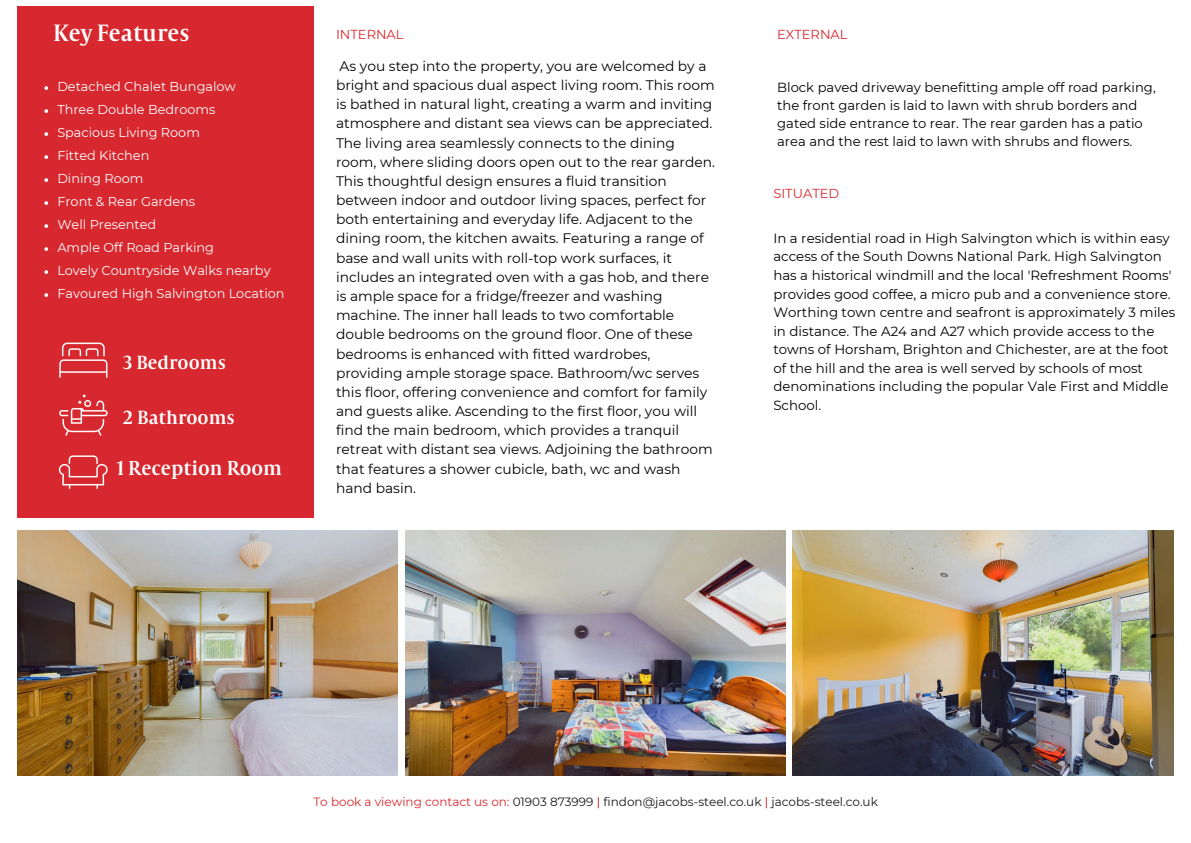
<style>
.page{position:relative;width:1191px;height:843px;background:#fff}
.page>*{position:absolute;margin:0;border:0;box-sizing:border-box;transform-origin:0 0}
.t1{font:26px "Capitolium Road";color:#fff}
.t2{font:22.2px "Capitolium Road";color:#fff}
.t3{font:21px "Capitolium Road";color:#fff}
.t4{font:13.8px/19.2px "Montserrat";color:#000}
.t5{font:13.3px/18.5px "Montserrat";color:#000}
.t6{font:13.2px/18.3px "Montserrat";color:#000}
.t7{font:13px "Montserrat";color:#d7282f}
.t8{font:12.8px "Montserrat";color:#fff}
.t9{font:12px "Montserrat";color:#191718}
.s1{color:#d7282f}
.s2{font-weight:500;color:#d7282f}
</style>
<div class="page">
<img style="left:17px;top:530px;width:381px;height:245px">
<img style="left:405px;top:530px;width:380px;height:245px">
<img style="left:792px;top:530px;width:380px;height:245px">
<div style="left:17px;top:6px;width:296px;height:511px;background:#d7282f"></div>
<img style="left:58px;top:455px;width:50px;height:34px">
<img style="left:59px;top:394px;width:49px;height:42px">
<img style="left:59px;top:342px;width:49px;height:36px">
<svg style="left:44px;top:86px;width:4px;height:4px"></svg>
<svg style="left:44px;top:109px;width:4px;height:4px"></svg>
<svg style="left:44px;top:132px;width:4px;height:4px"></svg>
<svg style="left:44px;top:155px;width:4px;height:4px"></svg>
<svg style="left:44px;top:178px;width:4px;height:4px"></svg>
<svg style="left:44px;top:201px;width:4px;height:4px"></svg>
<svg style="left:44px;top:224px;width:4px;height:4px"></svg>
<svg style="left:44px;top:247px;width:4px;height:4px"></svg>
<svg style="left:44px;top:270px;width:4px;height:4px"></svg>
<svg style="left:44px;top:293px;width:4px;height:4px"></svg>
<h2 class="t1" style="left:53px;top:24px;width:138px">Key Features</h2>
<p class="t8" style="left:57px;top:79px;width:180px">Detached Chalet Bungalow</p>
<p class="t8" style="left:57px;top:102px;width:160px">Three Double Bedrooms</p>
<p class="t8" style="left:57px;top:125px;width:144px">Spacious Living Room</p>
<p class="t8" style="left:57px;top:148px;width:94px">Fitted Kitchen</p>
<p class="t8" style="left:57px;top:171px;width:88px">Dining Room</p>
<p class="t8" style="left:57px;top:194px;width:139px">Front &amp; Rear Gardens</p>
<p class="t8" style="left:57px;top:217px;width:100px">Well Presented</p>
<p class="t8" style="left:57px;top:240px;width:158px">Ample Off Road Parking</p>
<h2 class="t8" style="left:57px;top:263px;width:215px">Lovely Countryside Walks nearby</h2>
<p class="t8" style="left:57px;top:286px;width:229px">Favoured High Salvington Location</p>
<p class="t3" style="left:123px;top:355px;width:104px">3 Bedrooms</p>
<h2 class="t3" style="left:123px;top:410px;width:113px">2 Bathrooms</h2>
<h3 class="t2" style="left:117px;top:460px;width:167px">1 Reception Room</h3>
<h4 class="t7" style="left:336px;top:27px;width:69px">INTERNAL</h4>
<h3 class="t4" style="left:336px;top:56px;width:380px">As you step into the property, you are welcomed by a bright and spacious dual aspect living room. This room is bathed in natural light, creating a warm and inviting atmosphere and distant sea views can be appreciated.<br>The living area seamlessly connects to the dining room, where sliding doors open out to the rear garden.<br>This thoughtful design ensures a fluid transition between indoor and outdoor living spaces, perfect for both entertaining and everyday life. Adjacent to the dining room, the kitchen awaits. Featuring a range of base and wall units with roll-top work surfaces, it includes an integrated oven with a gas hob, and there is ample space for a fridge/freezer and washing machine. The inner hall leads to two comfortable double bedrooms on the ground floor. One of these bedrooms is enhanced with fitted wardrobes, providing ample storage space. Bathroom/wc serves this floor, offering convenience and comfort for family and guests alike. Ascending to the first floor, you will find the main bedroom, which provides a tranquil retreat with distant sea views. Adjoining the bathroom that features a shower cubicle, bath, wc and wash hand basin.</h3>
<h4 class="t7" style="left:777px;top:27px;width:72px">EXTERNAL</h4>
<h3 class="t6" style="left:777px;top:78px;width:380px">Block paved driveway benefitting ample off road parking, the front garden is laid to lawn with shrub borders and gated side entrance to rear. The rear garden has a patio area and the rest laid to lawn with shrubs and flowers.</h3>
<h4 class="t7" style="left:773px;top:185px;width:67px">SITUATED</h4>
<p class="t5" style="left:773px;top:229px;width:403px">In a residential road in High Salvington which is within easy access of the South Downs National Park. High Salvington has a historical windmill and the local 'Refreshment Rooms' provides good coffee, a micro pub and a convenience store.<br>Worthing town centre and seafront is approximately 3 miles in distance. The A24 and A27 which provide access to the towns of Horsham, Brighton and Chichester, are at the foot of the hill and the area is well served by schools of most denominations including the popular Vale First and Middle School.</p>
<p class="t9" style="left:313px;top:794px;width:566px"><span class="s1">To book a viewing contact us on:</span> 01903 873999 <span class="s2">|</span> findon@jacobs-steel.co.uk <span class="s2">|</span> jacobs-steel.co.uk</p>
</div>
